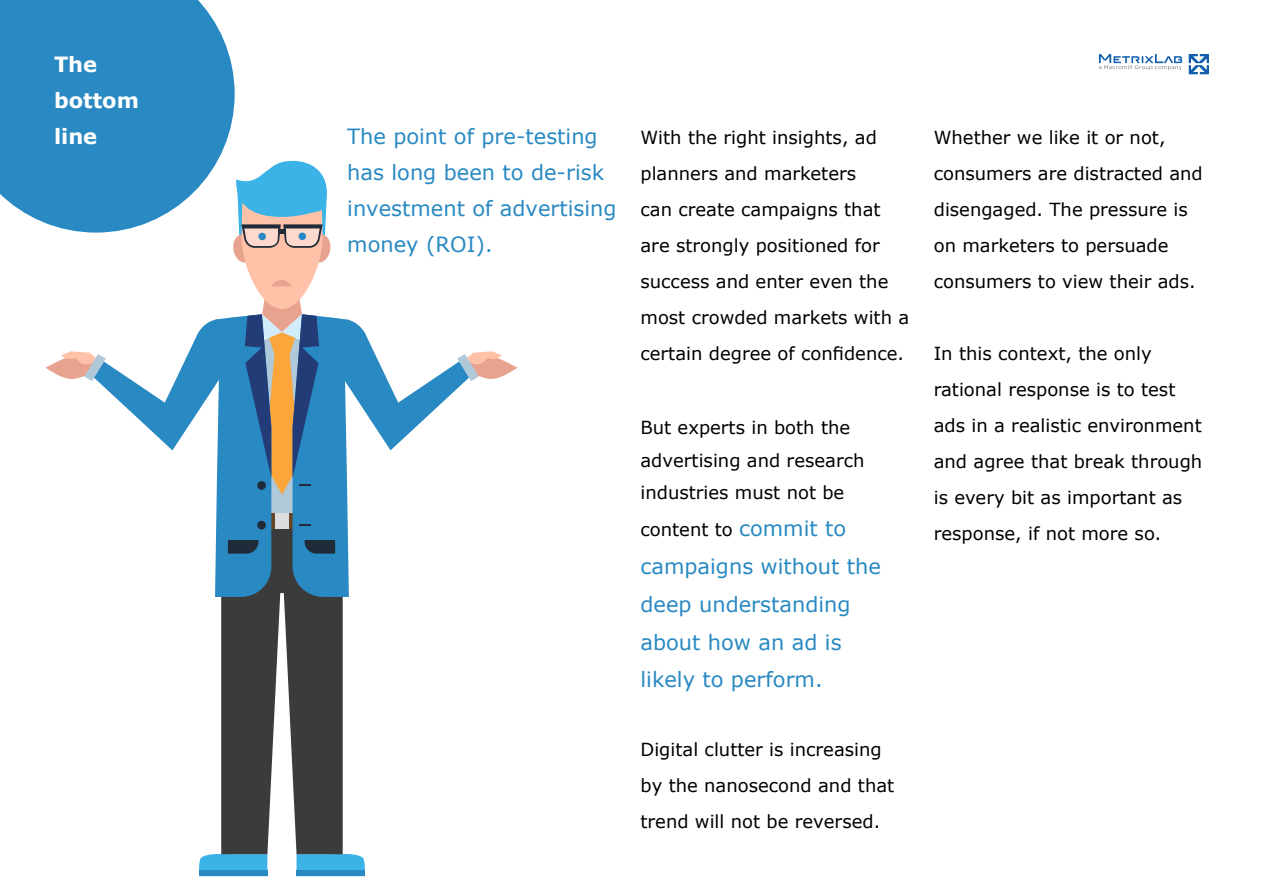
<style>
.page{position:relative;width:1263px;height:893px;background:#fff}
.page>*{position:absolute;margin:0;border:0;box-sizing:border-box;transform-origin:0 0}
.t1{font:21px/36px "Verdana";color:#2989c2}
.t2{font:700 21px/36px "Verdana";color:#fff}
.t3{font:18px/36px "Verdana";color:#000}
.s1{font-size:21px;color:#2989c2}
</style>
<div class="page">
<div style="left:0;top:0;width:235px;height:224px;background:#2989c2"></div>
<svg style="left:46px;top:158px;width:471px;height:718px"></svg>
<svg style="left:1189px;top:54px;width:20px;height:20px"></svg>
<svg style="left:1099px;top:54px;width:83px;height:16px"></svg>
<p class="t2" style="left:54px;top:47px;width:86px">The bottom line</p>
<p class="t1" style="left:347px;top:119px;width:271px">The point of pre-testing has long been to de-risk investment of advertising money (ROI).</p>
<p class="t3" style="left:640px;top:120px;width:270px">With the right insights, ad planners and marketers<br>can create campaigns that are strongly positioned for success and enter even the most crowded markets with a certain degree of confidence.</p>
<p class="t3" style="left:640px;top:412px;width:225px;line-height:32.5px">But experts in both the advertising and research industries must not be</p>
<p class="t3" style="left:640px;top:512px;width:207px">content to <span class="s1">commit to</span></p>
<p class="t1" style="left:640px;top:547px;width:242px;line-height:38px">campaigns without the deep understanding about how an ad is likely to perform.</p>
<p class="t3" style="left:640px;top:732px;width:255px">Digital clutter is increasing by the nanosecond and that trend will not be reversed.</p>
<p class="t3" style="left:934px;top:119px;width:270px">Whether we like it or not, consumers are distracted and disengaged. The pressure is on marketers to persuade consumers to view their ads.</p>
<p class="t3" style="left:934px;top:336px;width:270px">In this context, the only rational response is to test ads in a realistic environment and agree that break through is every bit as important as response, if not more so.</p>
</div>
